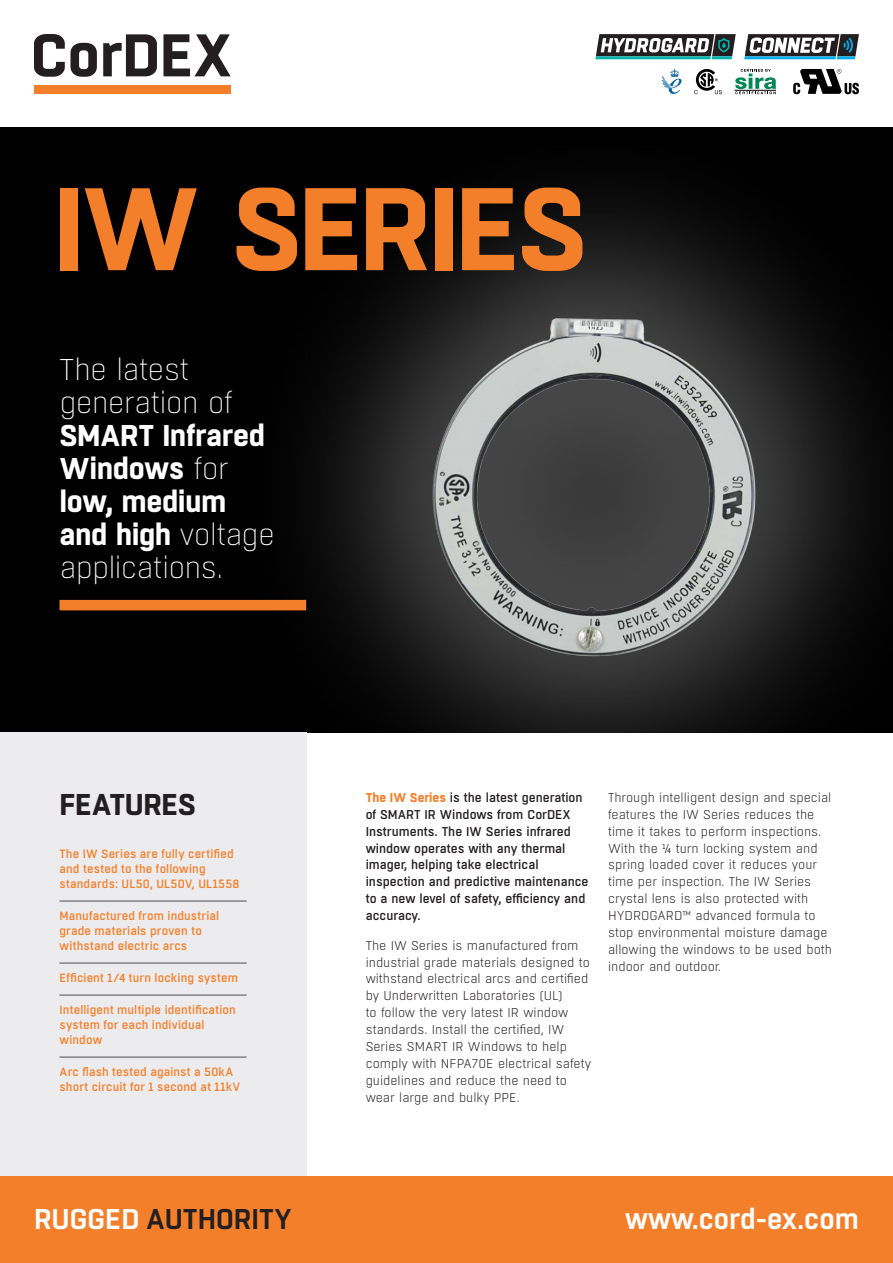
<style>
.page{position:relative;width:893px;height:1263px;background:#fff}
.page>*{position:absolute;margin:0;border:0;box-sizing:border-box;transform-origin:0 0}
.Product_Title{font:700 117px "Boxed";letter-spacing:-.035em;color:#f47f2a}
.Product_Statement{font:200 30px/33px "Boxed";letter-spacing:-.03em;color:#fff}
.Sub-title{font:700 30px "Boxed";letter-spacing:-.015em;color:#231f20}
.t1{font:600 28.5px "Boxed";color:#231f20}
.t2{font:600 28.5px "Boxed";color:#fff}
.Body{font:300 12.75px/16.8px "Boxed";color:#231f20}
.Body-2{font:500 12.75px/16.8px "Boxed";color:#231f20}
.Features_List{font:500 12px/15px "Boxed";letter-spacing:.01em;color:#f47f2a}
.s1{font-weight:700}
.s2{font-weight:700;color:#f47f2a}
.s3{color:#fff}
</style>
<div class="page">
<div style="left:0;top:128px;width:893px;height:605px;background:#000"></div>
<div style="left:0;top:733px;width:306px;height:530px;background:#ececee"></div>
<hr style="left:60px;top:901px;width:187px;height:1px;background:#4b4c4d">
<hr style="left:60px;top:963px;width:187px;height:1px;background:#4b4c4d">
<hr style="left:60px;top:995px;width:187px;height:1px;background:#4b4c4d">
<hr style="left:60px;top:1057px;width:187px;height:1px;background:#4b4c4d">
<div style="left:236px;top:118px;width:657px;height:734px;background:#fff;opacity:.35"></div>
<img style="left:279px;top:279px;width:614px;height:428px">
<div style="left:60px;top:600px;width:246px;height:10px;background:#f47f2a"></div>
<svg style="left:662px;top:68px;width:19px;height:26px"></svg>
<svg style="left:34px;top:34px;width:63px;height:43px"></svg>
<svg style="left:103px;top:34px;width:54px;height:42px"></svg>
<svg style="left:163px;top:34px;width:68px;height:42px"></svg>
<div style="left:34px;top:85px;width:197px;height:9px;background:#f47f2a"></div>
<div style="left:0;top:1176px;width:893px;height:87px;background:#f47f2a"></div>
<svg style="left:735px;top:69px;width:41px;height:25px"></svg>
<svg style="left:744px;top:34px;width:115px;height:25px"></svg>
<svg style="left:595px;top:34px;width:141px;height:25px"></svg>
<svg style="left:793px;top:69px;width:66px;height:25px"></svg>
<svg style="left:694px;top:69px;width:28px;height:25px"></svg>
<p class="Product_Title" style="left:53px;top:151px;width:536px">IW SERIES</p>
<p class="Product_Statement" style="left:60px;top:353px;width:217px">The latest generation of<br><span class="s1">SMART Infrared<br>Windows</span> for <span class="s1">low, medium and high</span> voltage applications.</p>
<p class="Sub-title" style="left:60px;top:784px;width:138px">FEATURES</p>
<p class="Features_List" style="left:60px;top:846px;width:181px">The IW Series are fully certified and tested to the following standards: UL50, UL50V, UL1558</p>
<p class="Features_List" style="left:60px;top:908px;width:161px">Manufactured from industrial grade materials proven to withstand electric arcs</p>
<p class="Features_List" style="left:60px;top:971px;width:180px">Efficient 1/4 turn locking system</p>
<p class="Features_List" style="left:60px;top:1003px;width:178px">Intelligent multiple identification system for each individual window</p>
<p class="Features_List" style="left:60px;top:1065px;width:182px">Arc flash tested against a 50kA short circuit for 1 second at 11kV</p>
<p class="Body-2" style="left:366px;top:789px;width:224px"><span class="s2">The IW Series</span> is the latest generation of SMART IR Windows from CorDEX<br>Instruments. The IW Series infrared window operates with any thermal imager, helping take electrical inspection and predictive maintenance to a new level of safety, efficiency and accuracy.</p>
<p class="Body" style="left:366px;top:937px;width:227px">The IW Series is manufactured from industrial grade materials designed to withstand electrical arcs and certified by Underwritten Laboratories (UL)<br>to follow the very latest IR window standards. Install the certified, IW Series SMART IR Windows to help comply with NFPA70E electrical safety guidelines and reduce the need to wear large and bulky PPE.</p>
<p class="Body" style="left:608px;top:789px;width:225px">Through intelligent design and special features the IW Series reduces the time it takes to perform inspections.<br>With the ¼ turn locking system and spring loaded cover it reduces your time per inspection. The IW Series crystal lens is also protected with HYDROGARD™ advanced formula to stop environmental moisture damage allowing the windows to be used both indoor and outdoor.</p>
<p class="t1" style="left:34px;top:1200px;width:260px"><span class="s3">RUGGED</span> AUTHORITY</p>
<p class="t2" style="left:625px;top:1200px;width:235px">www.cord-ex.com</p>
</div>
